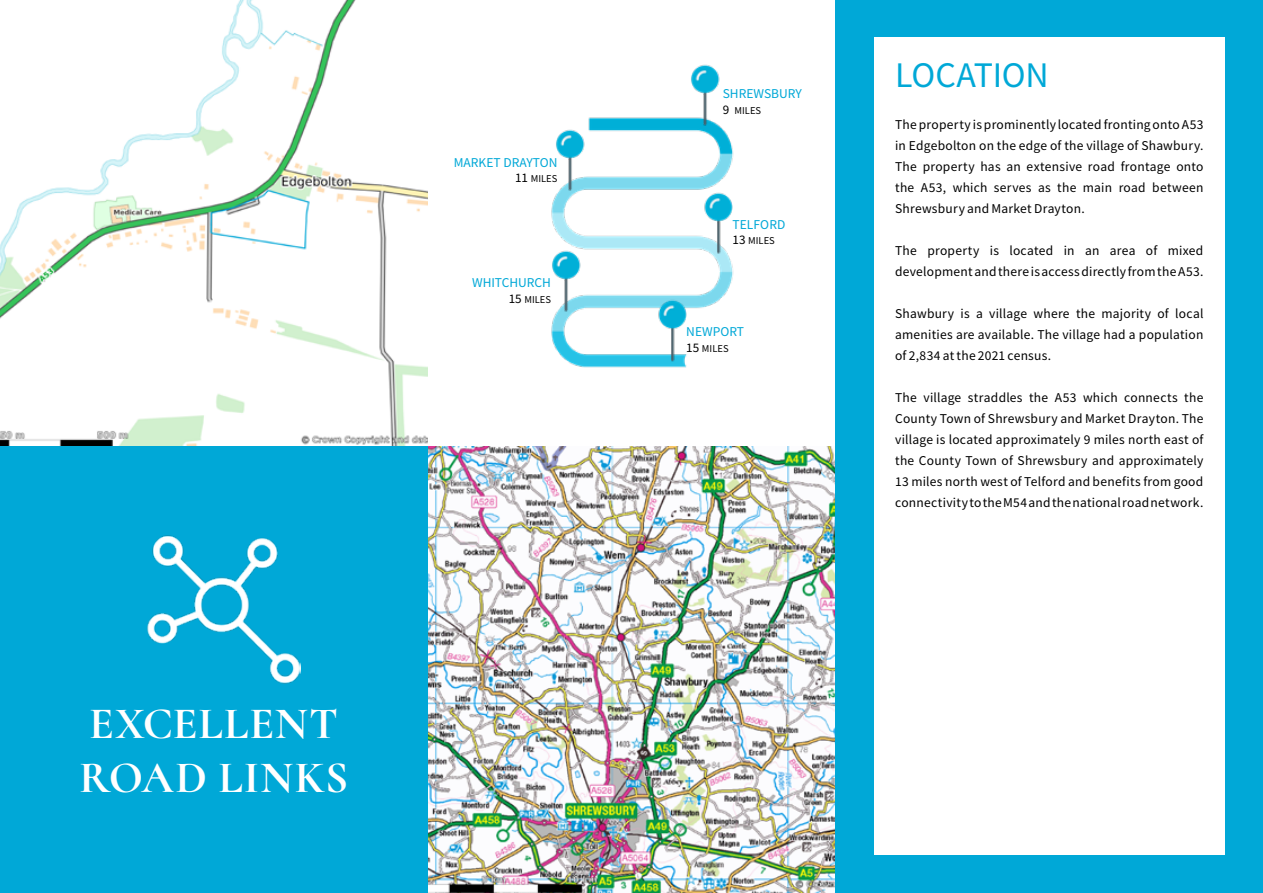
<style>
.page{position:relative;width:1263px;height:893px;background:#fff}
.page>*{position:absolute;margin:0;border:0;box-sizing:border-box;transform-origin:0 0}
.t1{font:700 45px/54px "Cormorant";letter-spacing:.02em;color:#fff}
.t2{font:36px "Source Sans Variable";letter-spacing:-.01em;color:#00a8d7}
.t3{font:13.5px/21px "Source Sans Variable";letter-spacing:.02em;color:#000;text-align:justify}
.t4{font:13.5px "Source Sans Variable";color:#00a8d7}
.t5{font:10.5px "Source Sans Variable";color:#000}
.s1{font-size:13.2px}
</style>
<div class="page">
<img style="left:0;top:0;width:427px;height:446px">
<img style="left:427px;top:446px;width:409px;height:447px">
<div style="left:836px;top:0;width:427px;height:893px;background:#00a8d7"></div>
<div style="left:874px;top:37px;width:351px;height:818px;background:#fff"></div>
<div style="left:0;top:446px;width:427px;height:447px;background:#00a8d7"></div>
<img style="left:551px;top:22px;width:285px;height:410px">
<img style="left:551px;top:106px;width:69px;height:108px">
<img style="left:651px;top:41px;width:104px;height:108px">
<img style="left:664px;top:170px;width:105px;height:107px">
<img style="left:551px;top:227px;width:65px;height:107px">
<img style="left:147px;top:535px;width:153px;height:149px">
<img style="left:618px;top:277px;width:105px;height:107px">
<p class="t4" style="left:454px;top:154px;width:105px">MARKET DRAYTON</p>
<p class="t5" style="left:515px;top:173px;width:44px"><span class="s1">11</span> MILES</p>
<p class="t4" style="left:472px;top:274px;width:80px">WHITCHURCH</p>
<p class="t5" style="left:509px;top:293px;width:44px"><span class="s1">15</span> MILES</p>
<h1 class="t1" style="left:79px;top:696px;width:271px">EXCELLENT<br>ROAD LINKS</h1>
<p class="t4" style="left:723px;top:85px;width:81px">SHREWSBURY</p>
<p class="t5" style="left:723px;top:104px;width:40px"><span class="s1">9</span> MILES</p>
<p class="t4" style="left:732px;top:216px;width:55px">TELFORD</p>
<p class="t5" style="left:732px;top:235px;width:44px"><span class="s1">13</span> MILES</p>
<p class="t4" style="left:686px;top:323px;width:59px">NEWPORT</p>
<p class="t5" style="left:686px;top:342px;width:44px"><span class="s1">15</span> MILES</p>
<h2 class="t2" style="left:895px;top:53px;width:155px">LOCATION</h2>
<p class="t3" style="left:895px;top:114px;width:310px">The property is prominently located fronting onto A53 in Edgebolton on the edge of the village of Shawbury.<br>The property has an extensive road frontage onto the A53, which serves as the main road between Shrewsbury and Market Drayton.</p>
<p class="t3" style="left:895px;top:240px;width:310px">The property is located in an area of mixed development and there is access directly from the A53.</p>
<p class="t3" style="left:895px;top:303px;width:310px">Shawbury is a village where the majority of local amenities are available. The village had a population of 2,834 at the 2021 census.</p>
<p class="t3" style="left:895px;top:387px;width:310px">The village straddles the A53 which connects the County Town of Shrewsbury and Market Drayton. The village is located approximately 9 miles north east of the County Town of Shrewsbury and approximately 13 miles north west of Telford and benefits from good connectivity to the M54 and the national road network.</p>
</div>
